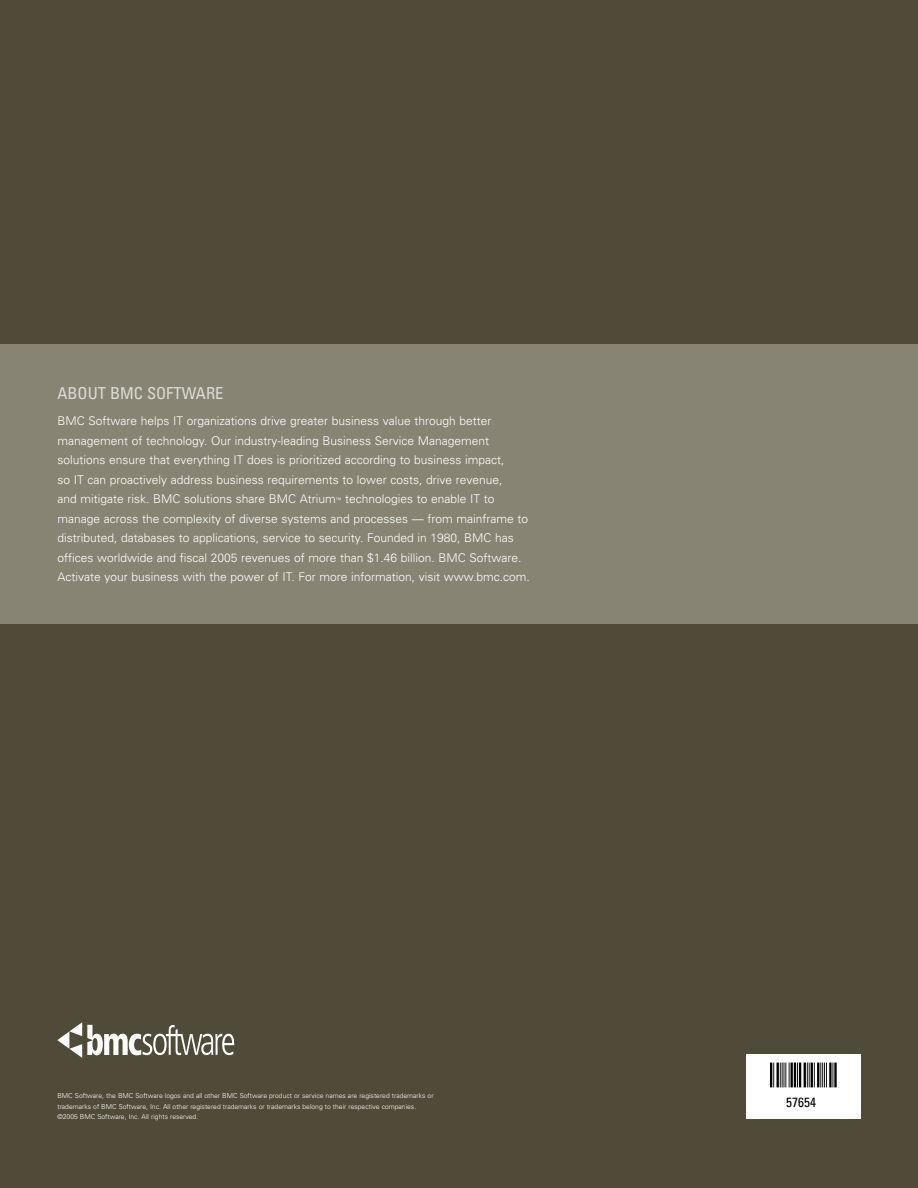
<style>
.page{position:relative;width:918px;height:1188px;background:#504b38}
.page>*{position:absolute;margin:0;border:0;box-sizing:border-box;transform-origin:0 0}
.Subhead_Level_1{font:condensed 16.5px "Univers";color:#dcdbd4}
.t1{font:condensed 13.35px "Univers";color:#000}
.Body_copy{font:300 12px/19.5px "Univers";color:#fff}
.Legal{font:300 6.75px/10.5px "Univers";color:#fff}
.s1{font-size:6px}
</style>
<div class="page">
<div style="left:746px;top:1054px;width:115px;height:65px;background:#fff"></div>
<hr style="left:777px;top:1063px;width:2px;height:24px;background:#000">
<svg style="left:773px;top:1063px;width:1px;height:24px"></svg>
<hr style="left:770px;top:1063px;width:2px;height:24px;background:#000">
<hr style="left:794px;top:1063px;width:2px;height:24px;background:#000">
<hr style="left:791px;top:1063px;width:2px;height:24px;background:#000">
<svg style="left:780px;top:1063px;width:10px;height:24px"></svg>
<hr style="left:804px;top:1063px;width:2px;height:24px;background:#000">
<hr style="left:799px;top:1063px;width:2px;height:24px;background:#000">
<svg style="left:797px;top:1063px;width:1px;height:24px"></svg>
<hr style="left:834px;top:1063px;width:3px;height:24px;background:#000">
<svg style="left:807px;top:1063px;width:26px;height:24px"></svg>
<div style="left:0;top:344px;width:918px;height:280px;background:#878473"></div>
<svg style="left:57px;top:1022px;width:177px;height:36px"></svg>
<p class="Subhead_Level_1" style="left:57px;top:382px;width:168px">ABOUT BMC SOFTWARE</p>
<p class="Body_copy" style="left:57px;top:411px;width:474px">BMC Software helps IT organizations drive greater business value through better management of technology. Our industry-leading Business Service Management solutions ensure that everything IT does is prioritized according to business impact,<br>so IT can proactively address business requirements to lower costs, drive revenue,<br>and mitigate risk. BMC solutions share BMC Atrium<span class="s1">™</span> technologies to enable IT to manage across the complexity of diverse systems and processes — from mainframe to distributed, databases to applications, service to security. Founded in 1980, BMC has offices worldwide and fiscal 2005 revenues of more than $1.46 billion. BMC Software.<br>Activate your business with the power of IT. For more information, visit www.bmc.com.</p>
<p class="Legal" style="left:57px;top:1090px;width:378px">BMC Software, the BMC Software logos and all other BMC Software product or service names are registered trademarks or trademarks of BMC Software, Inc. All other registered trademarks or trademarks belong to their respective companies. ©2005 BMC Software, Inc. All rights reserved.</p>
<p class="t1" style="left:786px;top:1094px;width:31px">57654</p>
</div>
